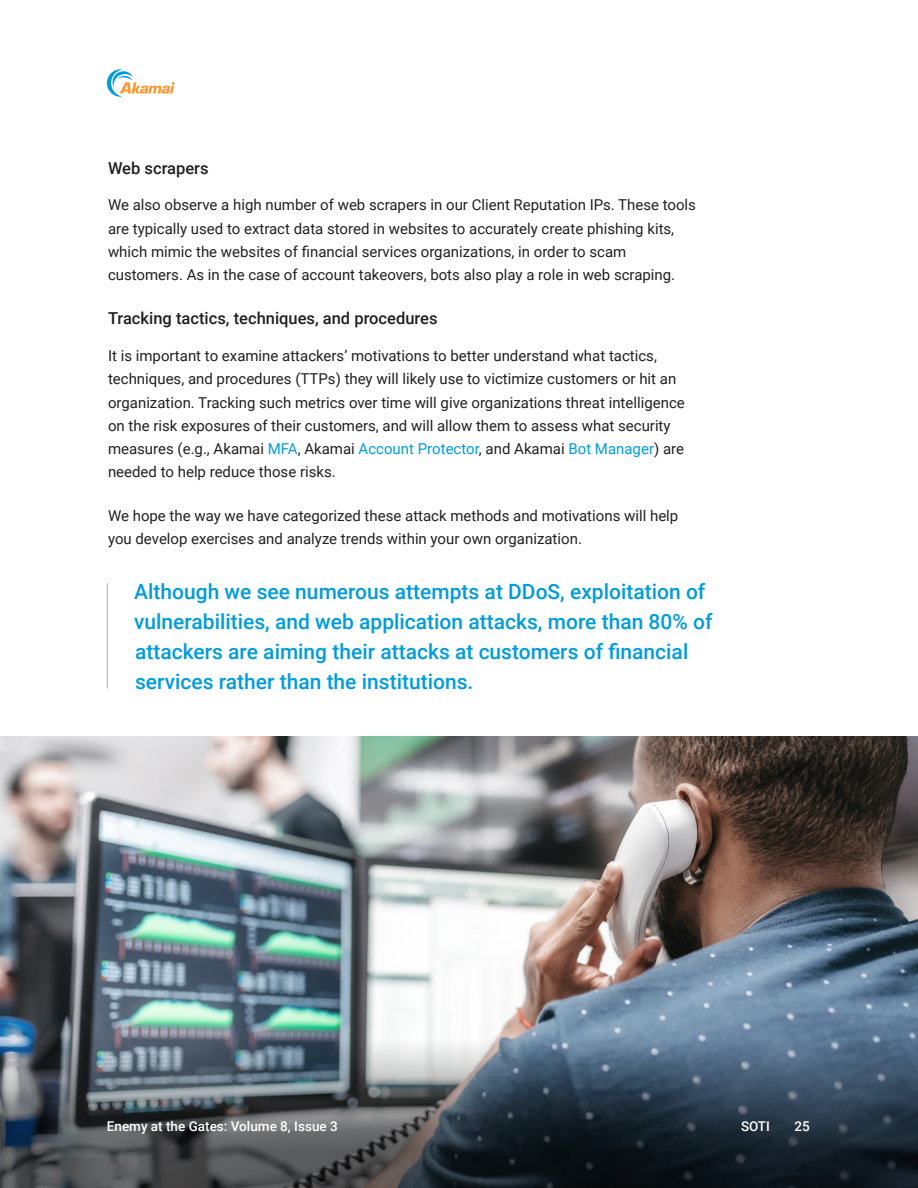
<style>
.page{position:relative;width:918px;height:1188px;background:#fff}
.page>*{position:absolute;margin:0;border:0;box-sizing:border-box;transform-origin:0 0}
.t1{font:500 21px/30px "Roboto";color:#009cde}
.H3_-_Subheading{font:500 16.5px "Roboto";color:#231f20}
.Body{font:15px/23.2px "Roboto";color:#231f20}
.t2{font:500 13.5px "Roboto";color:#fff}
.s1{color:#009cde}
</style>
<div class="page">
<svg style="left:107px;top:69px;width:68px;height:28px"></svg>
<img style="left:0;top:737px;width:918px;height:293px">
<svg style="left:0;top:1030px;width:918px;height:158px;background:#48535e"></svg>
<hr style="left:107px;top:583px;width:1px;height:105px;background:#a8a8aa">
<p class="H3_-_Subheading" style="left:108px;top:156px;width:102px">Web scrapers</p>
<p class="Body" style="left:108px;top:193px;width:590px">We also observe a high number of web scrapers in our Client Reputation IPs. These tools are typically used to extract data stored in websites to accurately create phishing kits, which mimic the websites of financial services organizations, in order to scam customers. As in the case of account takeovers, bots also play a role in web scraping.</p>
<p class="H3_-_Subheading" style="left:108px;top:307px;width:331px">Tracking tactics, techniques, and procedures</p>
<p class="Body" style="left:108px;top:344px;width:578px">It is important to examine attackers’ motivations to better understand what tactics, techniques, and procedures (TTPs) they will likely use to victimize customers or hit an organization. Tracking such metrics over time will give organizations threat intelligence on the risk exposures of their customers, and will allow them to assess what security measures (e.g., Akamai <span class="s1">MFA</span>, Akamai <span class="s1">Account Protector</span>, and Akamai <span class="s1">Bot Manager</span>) are needed to help reduce those risks.</p>
<p class="Body" style="left:108px;top:503px;width:572px">We hope the way we have categorized these attack methods and motivations will help you develop exercises and analyze trends within your own organization.</p>
<p class="t1" style="left:134px;top:576px;width:580px">Although we see numerous attempts at DDoS, exploitation of vulnerabilities, and web application attacks, more than 80% of attackers are aiming their attacks at customers of financial services rather than the institutions.</p>
<p class="t2" style="left:107px;top:1117px;width:232px">Enemy at the Gates: Volume 8, Issue 3</p>
<p class="t2" style="left:741px;top:1117px;width:30px">SOTI</p>
<p class="t2" style="left:795px;top:1117px;width:17px">25</p>
</div>
